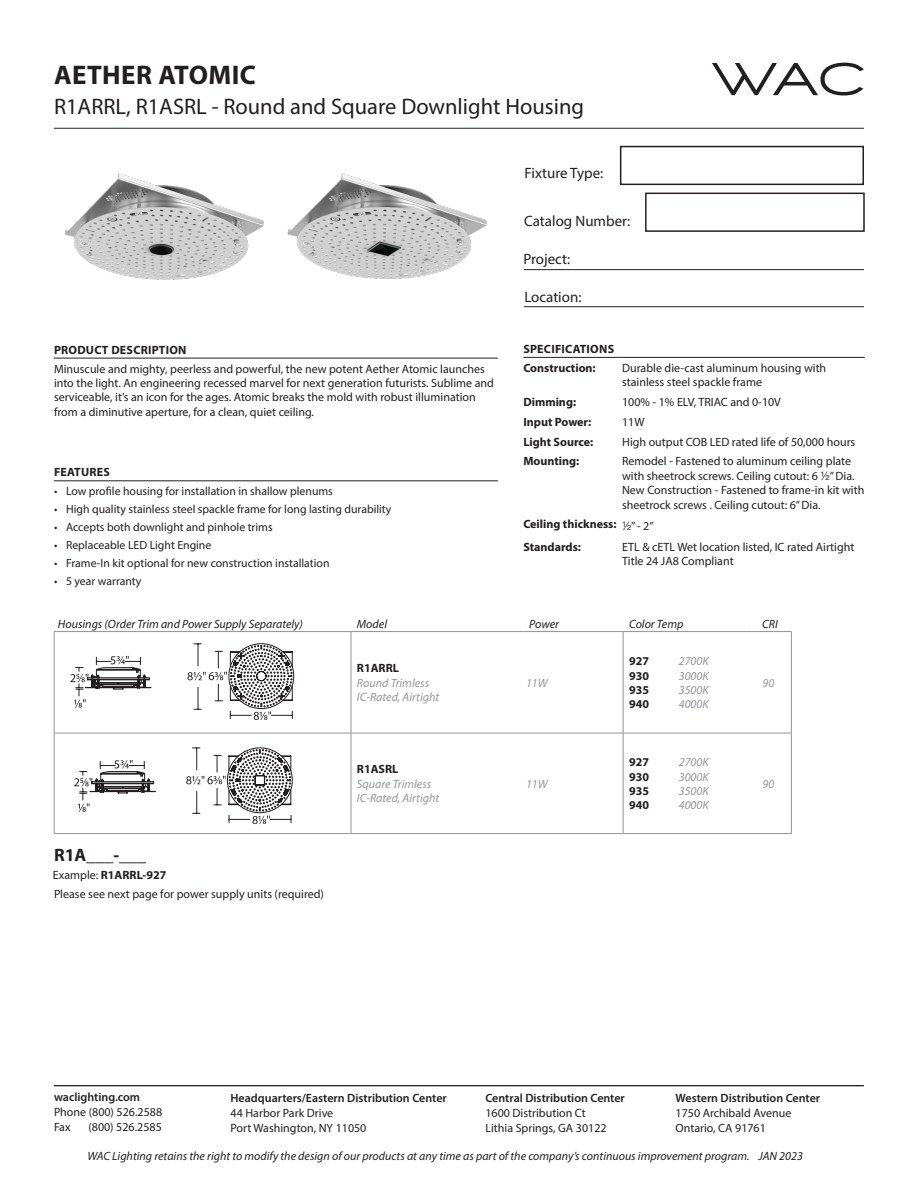
<style>
.page{position:relative;width:918px;height:1188px;background:#fff}
.page>*{position:absolute;margin:0;border:0;box-sizing:border-box;transform-origin:0 0}
.t1{font:700 27px "Myriad Pro";letter-spacing:.015em;color:#231f20}
.t2{font:22.5px "Myriad Pro";color:#231f20}
.t3{font:700 18px "Myriad Pro";color:#231f20}
.t4{font:15px "Myriad Pro";color:#231f20}
.t5{font:12px/14.4px "Myriad Pro";color:#231f20}
.BK_REG_LEFT{font:italic 12px "Myriad Pro";color:#231f20}
.Model{font:700 12px "Myriad Pro";color:#231f20}
._8pt_Italic_BK{font:italic 12px "Myriad Pro";color:#939598}
.t6{font:600 12px "Myriad Pro";color:#231f20}
.Model-2{font:700 12px "Myriad Pro";letter-spacing:.02em;color:#231f20}
.t7{font:11.7px "Myriad Pro";color:#231f20}
.s1{font-family:"Sans Fractions Plain"}
.s2{font-weight:400}
</style>
<div class="page">
<hr style="left:54px;top:1085px;width:810px;height:1px;background:#231f20">
<hr style="left:54px;top:128px;width:810px;height:1px;background:#231f20">
<svg style="left:712px;top:63px;width:152px;height:33px"></svg>
<hr style="left:524px;top:306px;width:340px;height:1px;background:#231f20">
<hr style="left:524px;top:269px;width:340px;height:1px;background:#231f20">
<div style="left:645px;top:193px;width:220px;height:39px;border:2px solid #231f20"></div>
<div style="left:620px;top:146px;width:244px;height:39px;border:2px solid #231f20"></div>
<hr style="left:54px;top:358px;width:444px;height:1px;background:#231f20">
<hr style="left:54px;top:480px;width:444px;height:1px;background:#231f20">
<hr style="left:523px;top:357px;width:99px;height:1px;background:#231f20">
<hr style="left:622px;top:357px;width:243px;height:1px;background:#231f20">
<svg style="left:55px;top:632px;width:736px;height:201px"></svg>
<hr style="left:54px;top:631px;width:297px;height:1px;background:#939598">
<hr style="left:54px;top:632px;width:1px;height:101px;background:#939598">
<hr style="left:54px;top:733px;width:1px;height:100px;background:#939598">
<hr style="left:351px;top:631px;width:172px;height:1px;background:#939598">
<hr style="left:523px;top:631px;width:100px;height:1px;background:#939598">
<hr style="left:623px;top:631px;width:53px;height:1px;background:#939598">
<hr style="left:676px;top:631px;width:70px;height:1px;background:#939598">
<hr style="left:746px;top:631px;width:46px;height:1px;background:#939598">
<hr style="left:351px;top:733px;width:172px;height:1px;background:#939598">
<hr style="left:523px;top:733px;width:100px;height:1px;background:#939598">
<hr style="left:623px;top:733px;width:53px;height:1px;background:#939598">
<hr style="left:676px;top:733px;width:70px;height:1px;background:#939598">
<hr style="left:746px;top:733px;width:46px;height:1px;background:#939598">
<hr style="left:351px;top:833px;width:172px;height:1px;background:#939598">
<hr style="left:523px;top:833px;width:100px;height:1px;background:#939598">
<hr style="left:623px;top:833px;width:53px;height:1px;background:#939598">
<hr style="left:676px;top:833px;width:70px;height:1px;background:#939598">
<hr style="left:746px;top:833px;width:46px;height:1px;background:#939598">
<hr style="left:54px;top:733px;width:297px;height:1px;background:#939598">
<hr style="left:54px;top:833px;width:297px;height:1px;background:#939598">
<hr style="left:351px;top:632px;width:1px;height:101px;background:#939598">
<hr style="left:623px;top:632px;width:1px;height:101px;background:#939598">
<hr style="left:351px;top:733px;width:1px;height:100px;background:#939598">
<hr style="left:623px;top:733px;width:1px;height:100px;background:#939598">
<hr style="left:791px;top:632px;width:1px;height:101px;background:#939598">
<hr style="left:791px;top:733px;width:1px;height:100px;background:#939598">
<img style="left:65px;top:173px;width:199px;height:107px">
<img style="left:287px;top:173px;width:200px;height:106px">
<svg style="left:70px;top:656px;width:81px;height:52px"></svg>
<svg style="left:187px;top:644px;width:107px;height:76px"></svg>
<svg style="left:186px;top:748px;width:106px;height:76px"></svg>
<svg style="left:74px;top:760px;width:81px;height:52px"></svg>
<p class="t1" style="left:54px;top:57px;width:203px">AETHER ATOMIC</p>
<p class="t2" style="left:54px;top:93px;width:532px">R1ARRL, R1ASRL - Round and Square Downlight Housing</p>
<p class="Model-2" style="left:54px;top:342px;width:134px">PRODUCT DESCRIPTION</p>
<p class="t5" style="left:54px;top:361px;width:442px">Minuscule and mighty, peerless and powerful, the new potent Aether Atomic launches into the light. An engineering recessed marvel for next generation futurists. Sublime and serviceable, it’s an icon for the ages. Atomic breaks the mold with robust illumination from a diminutive aperture, for a clean, quiet ceiling.</p>
<p class="Model-2" style="left:54px;top:464px;width:58px">FEATURES</p>
<p class="t7" style="left:54px;top:484px;width:280px">• Low profile housing for installation in shallow plenums</p>
<p class="t7" style="left:54px;top:502px;width:339px">• High quality stainless steel spackle frame for long lasting durability</p>
<p class="t7" style="left:54px;top:520px;width:220px">• Accepts both downlight and pinhole trims</p>
<p class="t7" style="left:54px;top:538px;width:159px">• Replaceable LED Light Engine</p>
<p class="t7" style="left:54px;top:556px;width:277px">• Frame-In kit optional for new construction installation</p>
<p class="t7" style="left:54px;top:574px;width:89px">• 5 year warranty</p>
<p class="t4" style="left:525px;top:163px;width:80px">Fixture Type:</p>
<p class="t4" style="left:524px;top:211px;width:108px">Catalog Number:</p>
<p class="t4" style="left:523px;top:249px;width:48px">Project:</p>
<p class="t4" style="left:524px;top:288px;width:59px">Location:</p>
<p class="Model-2" style="left:523px;top:341px;width:92px">SPECIFICATIONS</p>
<p class="Model" style="left:523px;top:360px;width:74px">Construction:</p>
<p class="t5" style="left:622px;top:360px;width:206px">Durable die-cast aluminum housing with stainless steel spackle frame</p>
<p class="Model" style="left:523px;top:394px;width:54px">Dimming:</p>
<p class="t5" style="left:622px;top:395px;width:160px">100% - 1% ELV, TRIAC and 0-10V</p>
<p class="Model" style="left:523px;top:414px;width:69px">Input Power:</p>
<p class="t5" style="left:622px;top:414px;width:24px">11W</p>
<p class="Model" style="left:523px;top:434px;width:71px">Light Source:</p>
<p class="t5" style="left:622px;top:434px;width:235px">High output COB LED rated life of 50,000 hours</p>
<p class="Model" style="left:523px;top:454px;width:57px">Mounting:</p>
<p class="t5" style="left:622px;top:454px;width:234px">Remodel - Fastened to aluminum ceiling plate with sheetrock screws. Ceiling cutout: 6 <span class="s1">2</span>” Dia.</p>
<p class="t5" style="left:622px;top:483px;width:244px">New Construction - Fastened to frame-in kit with</p>
<p class="t5" style="left:622px;top:497px;width:200px">sheetrock screws . Ceiling cutout: 6” Dia.</p>
<p class="Model" style="left:523px;top:517px;width:95px">Ceiling thickness:</p>
<p class="t5" style="left:622px;top:518px;width:33px"><span class="s1">2</span>” - 2”</p>
<p class="Model" style="left:523px;top:539px;width:59px">Standards:</p>
<p class="t5" style="left:622px;top:540px;width:234px">ETL &amp; cETL Wet location listed, IC rated Airtight</p>
<p class="t5" style="left:622px;top:554px;width:113px">Title 24 JA8 Compliant</p>
<p class="BK_REG_LEFT" style="left:58px;top:616px;width:247px">Housings (Order Trim and Power Supply Separately)</p>
<p class="BK_REG_LEFT" style="left:357px;top:616px;width:32px">Model</p>
<p class="BK_REG_LEFT" style="left:529px;top:616px;width:31px">Power</p>
<p class="BK_REG_LEFT" style="left:629px;top:616px;width:56px">Color Temp</p>
<p class="BK_REG_LEFT" style="left:762px;top:616px;width:17px">CRI</p>
<p class="Model" style="left:357px;top:661px;width:44px">R1ARRL</p>
<p class="_8pt_Italic_BK" style="left:357px;top:675px;width:74px">Round Trimless</p>
<p class="_8pt_Italic_BK" style="left:357px;top:690px;width:84px">IC-Rated, Airtight</p>
<p class="_8pt_Italic_BK" style="left:679px;top:654px;width:31px">2700K</p>
<p class="_8pt_Italic_BK" style="left:679px;top:668px;width:31px">3000K</p>
<p class="_8pt_Italic_BK" style="left:679px;top:683px;width:31px">3500K</p>
<p class="_8pt_Italic_BK" style="left:679px;top:697px;width:31px">4000K</p>
<p class="Model" style="left:629px;top:653px;width:21px">927</p>
<p class="Model" style="left:629px;top:668px;width:21px">930</p>
<p class="Model" style="left:629px;top:682px;width:21px">935</p>
<p class="Model" style="left:629px;top:697px;width:21px">940</p>
<p class="_8pt_Italic_BK" style="left:526px;top:675px;width:23px">11W</p>
<p class="_8pt_Italic_BK" style="left:763px;top:675px;width:13px">90</p>
<p class="t3" style="left:54px;top:843px;width:94px">R1A___-___</p>
<p class="Model" style="left:53px;top:867px;width:115px"><span class="s2">Example:</span> R1ARRL-927</p>
<p class="t5" style="left:54px;top:887px;width:272px">Please see next page for power supply units (required)</p>
<p class="Model" style="left:357px;top:762px;width:43px">R1ASRL</p>
<p class="_8pt_Italic_BK" style="left:357px;top:776px;width:76px">Square Trimless</p>
<p class="_8pt_Italic_BK" style="left:357px;top:791px;width:84px">IC-Rated, Airtight</p>
<p class="_8pt_Italic_BK" style="left:526px;top:776px;width:23px">11W</p>
<p class="Model" style="left:629px;top:754px;width:21px">927</p>
<p class="Model" style="left:629px;top:769px;width:21px">930</p>
<p class="Model" style="left:629px;top:783px;width:21px">935</p>
<p class="Model" style="left:629px;top:798px;width:21px">940</p>
<p class="_8pt_Italic_BK" style="left:679px;top:755px;width:31px">2700K</p>
<p class="_8pt_Italic_BK" style="left:679px;top:769px;width:31px">3000K</p>
<p class="_8pt_Italic_BK" style="left:679px;top:784px;width:31px">3500K</p>
<p class="_8pt_Italic_BK" style="left:679px;top:798px;width:31px">4000K</p>
<p class="_8pt_Italic_BK" style="left:762px;top:776px;width:13px">90</p>
<p class="t6" style="left:54px;top:1090px;width:88px">waclighting.com</p>
<p class="t5" style="left:54px;top:1105px;width:110px;line-height:15px">Phone (800) 526.2588<br>Fax</p>
<p class="t5" style="left:88px;top:1120px;width:75px">(800) 526.2585</p>
<p class="t6" style="left:231px;top:1090px;width:218px">Headquarters/Eastern Distribution Center</p>
<p class="t5" style="left:231px;top:1105px;width:137px;line-height:15px">44 Harbor Park Drive<br>Port Washington, NY 11050</p>
<p class="t6" style="left:485px;top:1090px;width:141px">Central Distribution Center</p>
<p class="t5" style="left:485px;top:1105px;width:123px;line-height:15px">1600 Distribution Ct<br>Lithia Springs, GA 30122</p>
<p class="t6" style="left:676px;top:1090px;width:146px">Western Distribution Center</p>
<p class="t5" style="left:676px;top:1105px;width:117px;line-height:15px">1750 Archibald Avenue<br>Ontario, CA 91761</p>
<p class="BK_REG_LEFT" style="left:87px;top:1148px;width:717px">WAC Lighting retains the right to modify the design of our products at any time as part of the company’s continuous improvement program. JAN 2023</p>
</div>
